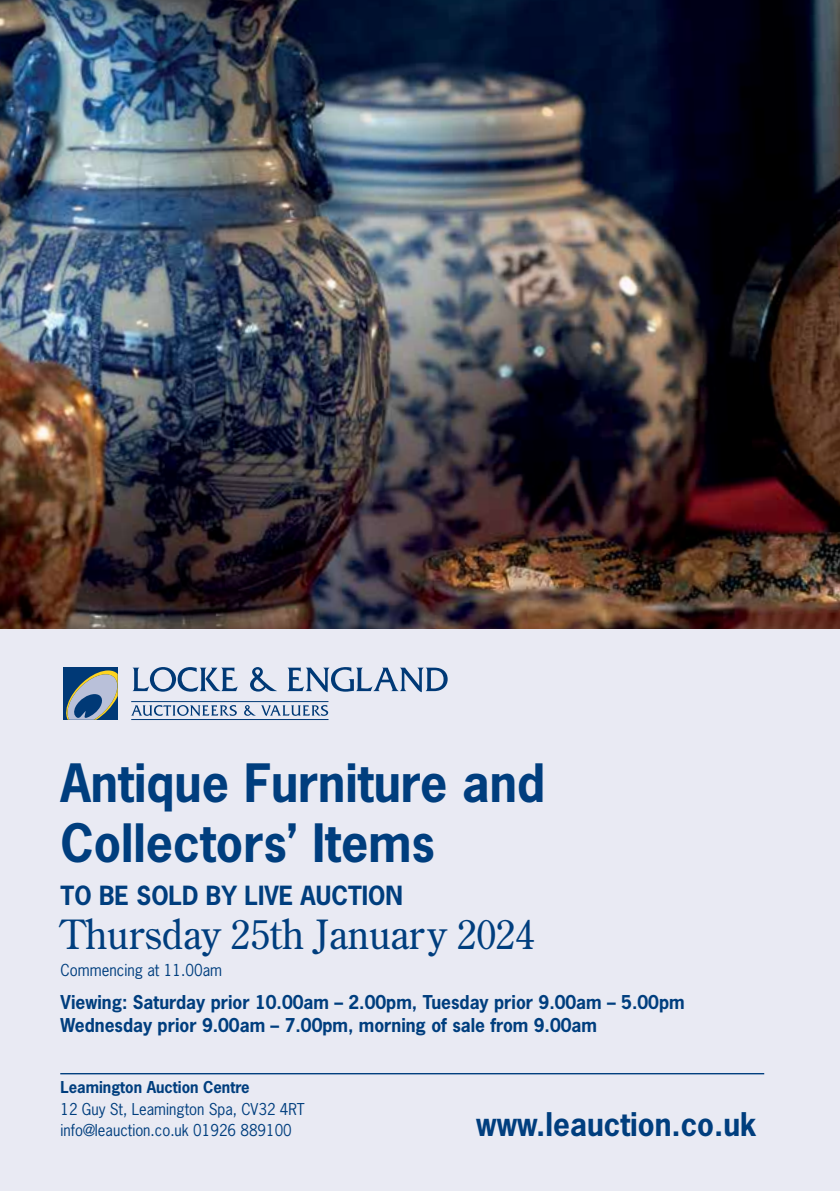
<style>
.page{position:relative;width:840px;height:1191px;background:#fff}
.page>*{position:absolute;margin:0;border:0;box-sizing:border-box;transform-origin:0 0}
.t1{font:700 49.8px/59.6px "News Gothic Std";color:#003e7e}
.t2{font:40.2px "Century Old Style Std";color:#003e7e}
.t3{font:700 30.6px "News Gothic Std";color:#003e7e}
.t4{font:700 24.8px "News Gothic Std";color:#003e7e}
.t5{font:700 18px/23.4px "News Gothic Std";color:#003e7e}
.t6{font:15.6px "News Gothic Std";color:#003e7e}
.t7{font:15.4px/20.8px "News Gothic Std";color:#003e7e}
.t8{font:700 15.4px "News Gothic Std";color:#003e7e}
</style>
<div class="page">
<div style="left:0;top:612px;width:839px;height:579px;background:#e9eaf3"></div>
<img style="left:0;top:0;width:839px;height:628px">
<svg style="left:132px;top:667px;width:105px;height:24px"></svg>
<svg style="left:250px;top:667px;width:27px;height:24px"></svg>
<svg style="left:287px;top:667px;width:160px;height:25px"></svg>
<svg style="left:131px;top:705px;width:106px;height:11px"></svg>
<svg style="left:244px;top:705px;width:84px;height:11px"></svg>
<hr style="left:131px;top:701px;width:197px;height:1px;background:#003976">
<hr style="left:131px;top:719px;width:197px;height:1px;background:#003976">
<div style="left:64px;top:667px;width:54px;height:52px;background:#003976"></div>
<svg style="left:66px;top:670px;width:52px;height:49px"></svg>
<hr style="left:60px;top:1073px;width:703px;height:1px;background:#003e7e">
<h1 class="t1" style="left:60px;top:753px;width:486px">Antique Furniture and<br>Collectors’ Items</h1>
<h3 class="t4" style="left:60px;top:879px;width:344px">TO BE SOLD BY LIVE AUCTION</h3>
<h2 class="t2" style="left:60px;top:908px;width:475px">Thursday 25th January 2024</h2>
<p class="t6" style="left:60px;top:959px;width:163px">Commencing at 11.00am</p>
<p class="t5" style="left:60px;top:989px;width:625px">Viewing: Saturday prior 10.00am – 2.00pm, Tuesday prior 9.00am – 5.00pm<br>Wednesday prior 9.00am – 7.00pm, morning of sale from 9.00am</p>
<p class="t8" style="left:60px;top:1077px;width:190px">Leamington Auction Centre</p>
<p class="t7" style="left:60px;top:1098px;width:246px">12 Guy St, Leamington Spa, CV32 4RT info@leauction.co.uk 01926 889100</p>
<h3 class="t3" style="left:476px;top:1104px;width:282px">www.leauction.co.uk</h3>
</div>
